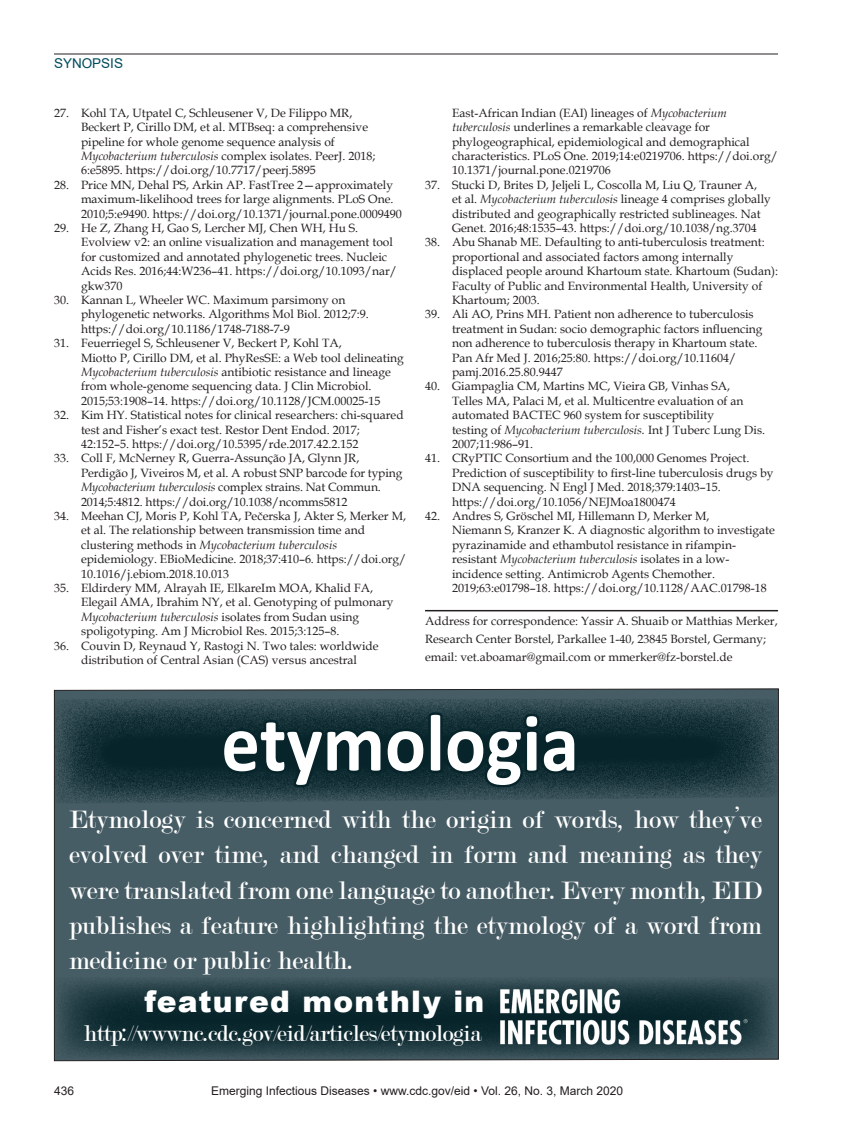
<style>
.page{position:relative;width:851px;height:1134px;background:#fff}
.page>*{position:absolute;margin:0;border:0;box-sizing:border-box;transform-origin:0 0}
.Body_Text{font:700 81.75px "Calibri";color:#fff;scale:.93 1}
.t1{font:900 29.7px "Arial";letter-spacing:.045em;color:#fff}
.t2{font:27px/35.4px "Modern";color:#fff;text-align:justify}
.t3{font:24.15px "Modern";letter-spacing:-.02em;color:#fff}
.t4{font:13.5px "Arial";color:#004b5c}
.References{font:12px/14.4px "Book Antiqua";color:#231f20}
.Correspondence{font:12px/18px "Book Antiqua";color:#231f20}
.t5{font:12px "Arial";color:#231f20}
.s1{font-style:italic}
</style>
<div class="page">
<hr style="left:54px;top:54px;width:724px;height:1px;background:#231f20">
<hr style="left:425px;top:610px;width:353px;height:1px;background:#231f20">
<div style="left:54px;top:688px;width:725px;height:373px;background:#475d65"></div>
<svg style="left:55px;top:977px;width:723px;height:83px;background:#213c42"></svg>
<img style="left:497px;top:987px;width:251px;height:60px">
<svg style="left:55px;top:699px;width:723px;height:105px;background:#233d44"></svg>
<svg style="left:218px;top:709px;width:363px;height:82px;background:#0f2c32"></svg>
<p class="t4" style="left:54px;top:54px;width:71px">SYNOPSIS</p>
<p class="References" style="left:81px;top:105px;width:296px;text-indent:-27px">27. Kohl TA, Utpatel C, Schleusener V, De Filippo MR, Beckert P, Cirillo DM, et al. MTBseq: a comprehensive pipeline for whole genome sequence analysis of <span class="s1">Mycobacterium tuberculosis</span> complex isolates. PeerJ. 2018; 6:e5895. https://doi.org/10.7717/peerj.5895</p>
<p class="References" style="left:81px;top:177px;width:322px;text-indent:-27px">28. Price MN, Dehal PS, Arkin AP. FastTree 2—approximately maximum-likelihood trees for large alignments. PLoS One.<br>2010;5:e9490. https://doi.org/10.1371/journal.pone.0009490</p>
<p class="References" style="left:81px;top:220px;width:317px;text-indent:-27px">29. He Z, Zhang H, Gao S, Lercher MJ, Chen WH, Hu S.<br>Evolview v2: an online visualization and management tool for customized and annotated phylogenetic trees. Nucleic Acids Res. 2016;44:W236–41. https://doi.org/10.1093/nar/ gkw370</p>
<p class="References" style="left:81px;top:292px;width:289px;text-indent:-27px">30. Kannan L, Wheeler WC. Maximum parsimony on phylogenetic networks. Algorithms Mol Biol. 2012;7:9. https://doi.org/10.1186/1748-7188-7-9</p>
<p class="References" style="left:81px;top:336px;width:324px;text-indent:-27px">31. Feuerriegel S, Schleusener V, Beckert P, Kohl TA,<br>Miotto P, Cirillo DM, et al. PhyResSE: a Web tool delineating <span class="s1">Mycobacterium tuberculosis</span> antibiotic resistance and lineage from whole-genome sequencing data. J Clin Microbiol.<br>2015;53:1908–14. https://doi.org/10.1128/JCM.00025-15</p>
<p class="References" style="left:81px;top:408px;width:324px;text-indent:-27px">32. Kim HY. Statistical notes for clinical researchers: chi-squared test and Fisher’s exact test. Restor Dent Endod. 2017;<br>42:152–5. https://doi.org/10.5395/rde.2017.42.2.152</p>
<p class="References" style="left:81px;top:451px;width:323px;text-indent:-27px">33. Coll F, McNerney R, Guerra-Assunção JA, Glynn JR, Perdigão J, Viveiros M, et al. A robust SNP barcode for typing <span class="s1">Mycobacterium tuberculosis</span> complex strains. Nat Commun.<br>2014;5:4812. https://doi.org/10.1038/ncomms5812</p>
<p class="References" style="left:81px;top:508px;width:327px;text-indent:-27px">34. Meehan CJ, Moris P, Kohl TA, Pečerska J, Akter S, Merker M, et al. The relationship between transmission time and clustering methods in <span class="s1">Mycobacterium tuberculosis </span>epidemiology. EBioMedicine. 2018;37:410–6. https://doi.org/ 10.1016/j.ebiom.2018.10.013</p>
<p class="References" style="left:81px;top:580px;width:314px;text-indent:-27px">35. Eldirdery MM, Alrayah IE, ElkareIm MOA, Khalid FA, Elegail AMA, Ibrahim NY, et al. Genotyping of pulmonary <span class="s1">Mycobacterium tuberculosis</span> isolates from Sudan using spoligotyping. Am J Microbiol Res. 2015;3:125–8.</p>
<p class="References" style="left:54px;top:638px;width:326px;text-align:center">36. Couvin D, Reynaud Y, Rastogi N. Two tales: worldwide distribution of Central Asian (CAS) versus ancestral</p>
<p class="References" style="left:452px;top:105px;width:327px">East-African Indian (EAI) lineages of <span class="s1">Mycobacterium tuberculosis</span> underlines a remarkable cleavage for phylogeographical, epidemiological and demographical characteristics. PLoS One. 2019;14:e0219706. https://doi.org/ 10.1371/journal.pone.0219706</p>
<p class="References" style="left:452px;top:177px;width:320px;text-indent:-27px">37. Stucki D, Brites D, Jeljeli L, Coscolla M, Liu Q, Trauner A,<br>et al. <span class="s1">Mycobacterium tuberculosis</span> lineage 4 comprises globally distributed and geographically restricted sublineages. Nat Genet. 2016;48:1535–43. https://doi.org/10.1038/ng.3704</p>
<p class="References" style="left:452px;top:235px;width:327px;text-indent:-27px">38. Abu Shanab ME. Defaulting to anti-tuberculosis treatment: proportional and associated factors among internally displaced people around Khartoum state. Khartoum (Sudan):<br>Faculty of Public and Environmental Health, University of Khartoum; 2003.</p>
<p class="References" style="left:452px;top:307px;width:312px;text-indent:-27px">39. Ali AO, Prins MH. Patient non adherence to tuberculosis treatment in Sudan: socio demographic factors influencing non adherence to tuberculosis therapy in Khartoum state.<br>Pan Afr Med J. 2016;25:80. https://doi.org/10.11604/ pamj.2016.25.80.9447</p>
<p class="References" style="left:452px;top:379px;width:314px;text-indent:-27px">40. Giampaglia CM, Martins MC, Vieira GB, Vinhas SA,<br>Telles MA, Palaci M, et al. Multicentre evaluation of an automated BACTEC 960 system for susceptibility<br>testing of <span class="s1">Mycobacterium tuberculosis.</span> Int J Tuberc Lung Dis.<br>2007;11:986–91.</p>
<p class="References" style="left:452px;top:451px;width:323px;text-indent:-27px">41. CRyPTIC Consortium and the 100,000 Genomes Project.<br>Prediction of susceptibility to first-line tuberculosis drugs by DNA sequencing. N Engl J Med. 2018;379:1403–15. https://doi.org/10.1056/NEJMoa1800474</p>
<p class="References" style="left:452px;top:508px;width:324px;text-indent:-27px">42. Andres S, Gröschel MI, Hillemann D, Merker M,<br>Niemann S, Kranzer K. A diagnostic algorithm to investigate pyrazinamide and ethambutol resistance in rifampin&shy;resistant <span class="s1">Mycobacterium tuberculosis</span> isolates in a low&shy;incidence setting. Antimicrob Agents Chemother.<br>2019;63:e01798–18. https://doi.org/10.1128/AAC.01798-18</p>
<p class="Correspondence" style="left:425px;top:612px;width:354px">Address for correspondence: Yassir A. Shuaib or Matthias Merker,<br>Research Center Borstel, Parkallee 1-40, 23845 Borstel, Germany; email: vet.aboamar@gmail.com or mmerker@fz-borstel.de</p>
<p class="Body_Text" style="left:221px;top:685px;width:386px">etymologia</p>
<p class="t2" style="left:69px;top:802px;width:694px">Etymology is concerned with the origin of words, how they’ve evolved over time, and changed in form and meaning as they were translated from one language to another. Every month, EID publishes a feature highlighting the etymology of a word from medicine or public health.</p>
<h1 class="t1" style="left:144px;top:979px;width:341px">featured monthly in</h1>
<p class="t3" style="left:84px;top:1022px;width:399px">http://wwwnc.cdc.gov/eid/articles/etymologia</p>
<p class="t5" style="left:54px;top:1083px;width:22px">436</p>
<p class="t5" style="left:211px;top:1083px;width:413px">Emerging Infectious Diseases • www.cdc.gov/eid • Vol. 26, No. 3, March 2020</p>
</div>
